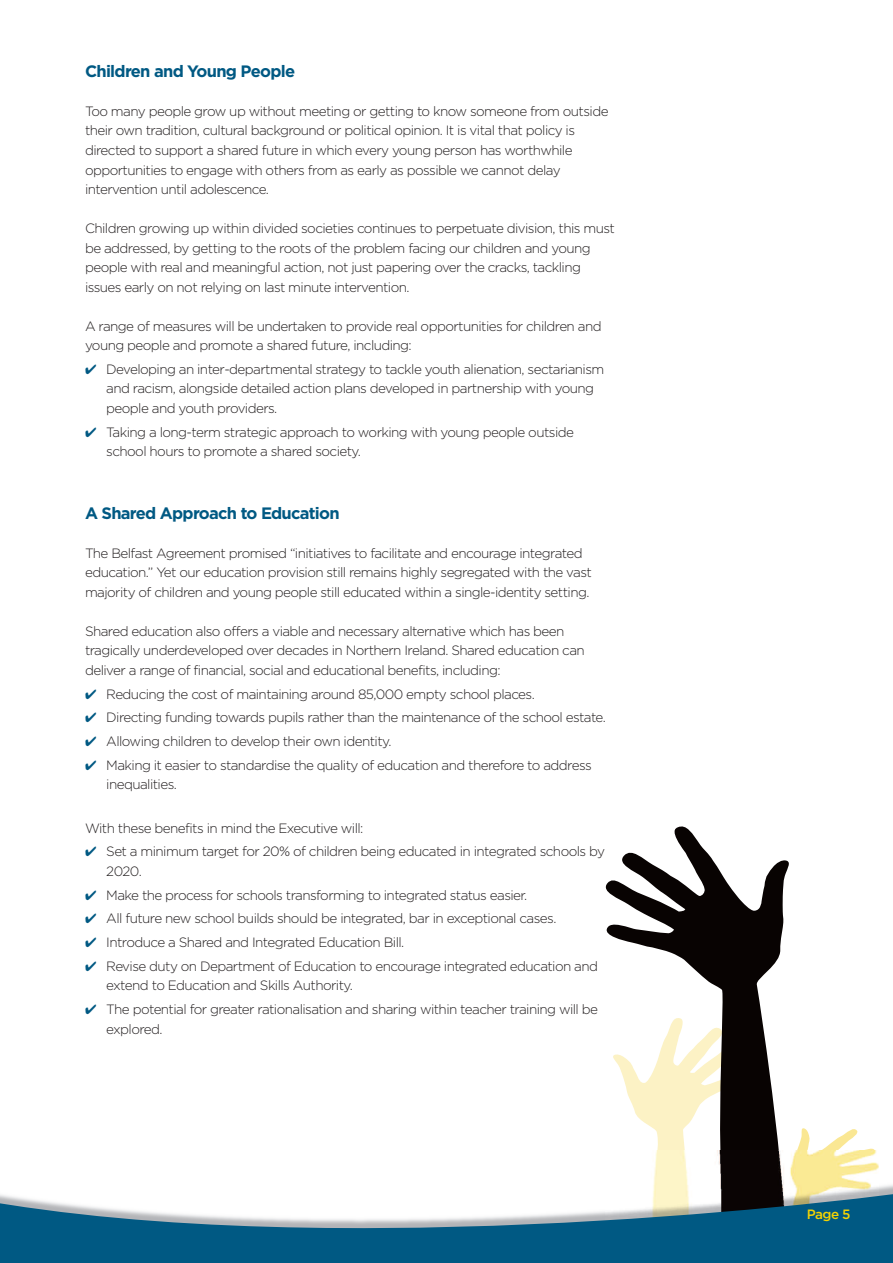
<style>
.page{position:relative;width:893px;height:1263px;background:#fff}
.page>*{position:absolute;margin:0;border:0;box-sizing:border-box;transform-origin:0 0}
.t1{font:700 16.5px "Gotham HTF";letter-spacing:-.045em;color:#005983}
.t2{font:300 13.5px/19.5px "Gotham HTF";letter-spacing:-.045em;color:#231f20}
.t3{font:500 13.5px "Gotham HTF";color:#f4d302}
.s1{color:#005983}
</style>
<div class="page">
<svg style="left:799px;top:1128px;width:59px;height:17px"></svg>
<svg style="left:606px;top:826px;width:183px;height:319px"></svg>
<svg style="left:0;top:1145px;width:893px;height:118px"></svg>
<p class="t1" style="left:85px;top:62px;width:212px">Children and Young People</p>
<p class="t2" style="left:85px;top:102px;width:525px">Too many people grow up without meeting or getting to know someone from outside their own tradition, cultural background or political opinion. It is vital that policy is directed to support a shared future in which every young person has worthwhile opportunities to engage with others from as early as possible we cannot delay intervention until adolescence.</p>
<p class="t2" style="left:85px;top:219px;width:531px">Children growing up within divided societies continues to perpetuate division, this must be addressed, by getting to the roots of the problem facing our children and young people with real and meaningful action, not just papering over the cracks, tackling issues early on not relying on last minute intervention.</p>
<p class="t2" style="left:85px;top:316px;width:518px">A range of measures will be undertaken to provide real opportunities for children and young people and promote a shared future, including:</p>
<p class="t2" style="left:106px;top:359px;width:499px;text-indent:-21px"><span class="s1">✔</span> Developing an inter-departmental strategy to tackle youth alienation, sectarianism and racism, alongside detailed action plans developed in partnership with young people and youth providers.</p>
<p class="t2" style="left:106px;top:422px;width:469px;text-indent:-21px"><span class="s1">✔</span> Taking a long-term strategic approach to working with young people outside school hours to promote a shared society.</p>
<p class="t1" style="left:85px;top:503px;width:256px">A Shared Approach to Education</p>
<p class="t2" style="left:85px;top:543px;width:508px">The Belfast Agreement promised “initiatives to facilitate and encourage integrated education.” Yet our education provision still remains highly segregated with the vast majority of children and young people still educated within a single-identity setting.</p>
<p class="t2" style="left:85px;top:621px;width:501px">Shared education also offers a viable and necessary alternative which has been tragically underdeveloped over decades in Northern Ireland. Shared education can deliver a range of financial, social and educational benefits, including:</p>
<p class="t2" style="left:85px;top:684px;width:451px"><span class="s1">✔</span> Reducing the cost of maintaining around 85,000 empty school places.</p>
<p class="t2" style="left:85px;top:708px;width:522px"><span class="s1">✔</span> Directing funding towards pupils rather than the maintenance of the school estate.</p>
<p class="t2" style="left:85px;top:732px;width:308px"><span class="s1">✔</span> Allowing children to develop their own identity.</p>
<p class="t2" style="left:106px;top:755px;width:487px;text-indent:-21px"><span class="s1">✔</span> Making it easier to standardise the quality of education and therefore to address inequalities.</p>
<p class="t2" style="left:85px;top:818px;width:280px">With these benefits in mind the Executive will:</p>
<p class="t2" style="left:106px;top:842px;width:500px;text-indent:-21px"><span class="s1">✔</span> Set a minimum target for 20% of children being educated in integrated schools by<br>2020.</p>
<p class="t2" style="left:85px;top:885px;width:444px"><span class="s1">✔</span> Make the process for schools transforming to integrated status easier.</p>
<p class="t2" style="left:85px;top:909px;width:473px"><span class="s1">✔</span> All future new school builds should be integrated, bar in exceptional cases.</p>
<p class="t2" style="left:85px;top:933px;width:321px"><span class="s1">✔</span> Introduce a Shared and Integrated Education Bill.</p>
<p class="t2" style="left:106px;top:956px;width:493px;text-indent:-21px"><span class="s1">✔</span> Revise duty on Department of Education to encourage integrated education and extend to Education and Skills Authority.</p>
<p class="t2" style="left:106px;top:1000px;width:493px;text-indent:-21px"><span class="s1">✔</span> The potential for greater rationalisation and sharing within teacher training will be explored.</p>
<p class="t3" style="left:807px;top:1206px;width:45px">Page 5</p>
</div>
